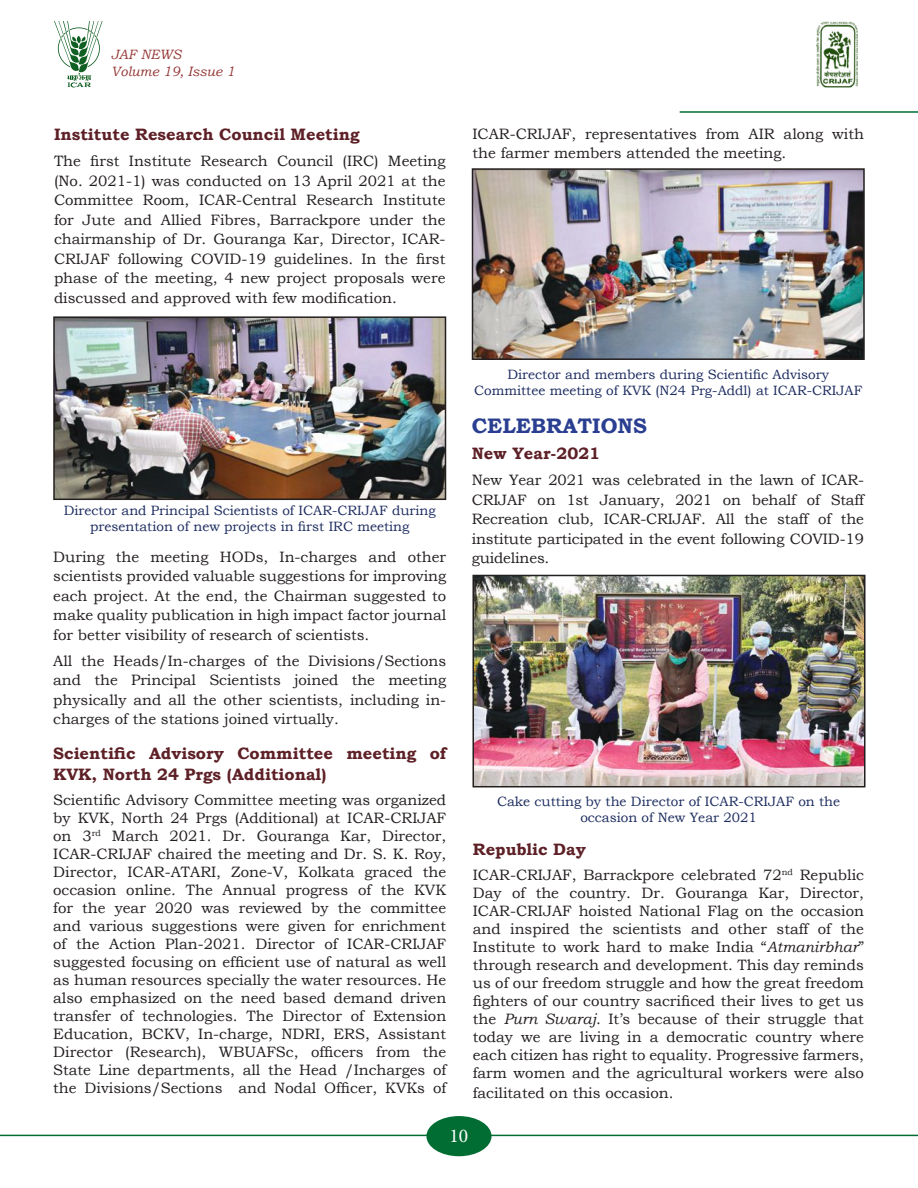
<style>
.page{position:relative;width:918px;height:1188px;background:#fff}
.page>*{position:absolute;margin:0;border:0;box-sizing:border-box;transform-origin:0 0}
.t1{font:700 21px "Bookman Old Style";color:#2a3f91}
.t2{font:19.5px "Minion Pro";color:#fff}
.t3{font:700 16.5px/21px "Bookman Old Style";color:#5d2026}
.t4{font:15px/18px "Bookman Old Style";color:#241f1f;text-align:justify}
.t5{font:13.5px/16.2px "Bookman Old Style";color:#1c2c5f;text-align:center}
.t6{font:italic 13.5px/16.2px "Bookman Old Style";color:#943634}
.s1{font-style:italic}
</style>
<div class="page">
<div style="left:426px;top:1116px;width:66px;height:40px;background:#016d33;border-radius:50%"></div>
<hr style="left:483px;top:1135px;width:435px;height:1px;background:#016d33">
<hr style="left:0;top:1135px;width:435px;height:1px;background:#016d33">
<svg style="left:54px;top:22px;width:49px;height:66px"></svg>
<img style="left:816px;top:21px;width:42px;height:67px">
<hr style="left:680px;top:111px;width:238px;height:2px;background:#016d33">
<img style="left:56px;top:319px;width:387px;height:178px">
<div style="left:53px;top:316px;width:393px;height:184px;border:2px solid #241f1f"></div>
<img style="left:475px;top:171px;width:387px;height:186px">
<div style="left:472px;top:168px;width:393px;height:192px;border:2px solid #241f1f"></div>
<img style="left:475px;top:578px;width:388px;height:206px">
<div style="left:472px;top:575px;width:394px;height:212px;border:2px solid #241f1f"></div>
<p class="t6" style="left:111px;top:46px;width:125px">JAF NEWS<br>Volume 19, Issue 1</p>
<p class="t3" style="left:54px;top:124px;width:307px">Institute Research Council Meeting</p>
<p class="t4" style="left:54px;top:152px;width:393px;line-height:19.5px">The first Institute Research Council (IRC) Meeting (No. 2021-1) was conducted on 13 April 2021 at the Committee Room, ICAR-Central Research Institute for Jute and Allied Fibres, Barrackpore under the chairmanship of Dr. Gouranga Kar, Director, ICAR-CRIJAF following COVID-19 guidelines. In the first phase of the meeting, 4 new project proposals were discussed and approved with few modification.</p>
<p class="t4" style="left:472px;top:124px;width:393px;line-height:19.5px">ICAR-CRIJAF, representatives from AIR along with the farmer members attended the meeting.</p>
<p class="t5" style="left:64px;top:502px;width:374px">Director and Principal Scientists of ICAR-CRIJAF during presentation of new projects in first IRC meeting</p>
<p class="t4" style="left:53px;top:547px;width:395px;line-height:19.5px">During the meeting HODs, In-charges and other scientists provided valuable suggestions for improving each project. At the end, the Chairman suggested to make quality publication in high impact factor journal for better visibility of research of scientists.</p>
<p class="t4" style="left:53px;top:651px;width:395px;line-height:19.5px">All the Heads/In-charges of the Divisions/Sections and the Principal Scientists joined the meeting physically and all the other scientists, including in&shy;charges of the stations joined virtually.</p>
<p class="t3" style="left:53px;top:742px;width:395px">Scientific Advisory Committee meeting of<br>KVK, North 24 Prgs (Additional)</p>
<p class="t4" style="left:53px;top:790px;width:395px">Scientific Advisory Committee meeting was organized by KVK, North 24 Prgs (Additional) at ICAR-CRIJAF on 3<sup>rd</sup> March 2021. Dr. Gouranga Kar, Director, ICAR-CRIJAF chaired the meeting and Dr. S. K. Roy, Director, ICAR-ATARI, Zone-V, Kolkata graced the occasion online. The Annual progress of the KVK for the year 2020 was reviewed by the committee and various suggestions were given for enrichment of the Action Plan-2021. Director of ICAR-CRIJAF suggested focusing on efficient use of natural as well as human resources specially the water resources. He also emphasized on the need based demand driven transfer of technologies. The Director of Extension Education, BCKV, In-charge, NDRI, ERS, Assistant Director (Research), WBUAFSc, officers from the State Line departments, all the Head /Incharges of the Divisions/Sections and Nodal Officer, KVKs of</p>
<p class="t5" style="left:474px;top:366px;width:390px">Director and members during Scientific Advisory<br>Committee meeting of KVK (N24 Prg-Addl) at ICAR-CRIJAF</p>
<h1 class="t1" style="left:472px;top:411px;width:177px">CELEBRATIONS</h1>
<p class="t3" style="left:472px;top:443px;width:130px">New Year-2021</p>
<p class="t4" style="left:472px;top:471px;width:394px;line-height:19.5px">New Year 2021 was celebrated in the lawn of ICAR-CRIJAF on 1st January, 2021 on behalf of Staff Recreation club, ICAR-CRIJAF. All the staff of the institute participated in the event following COVID-19 guidelines.</p>
<p class="t5" style="left:497px;top:794px;width:345px">Cake cutting by the Director of ICAR-CRIJAF on the occasion of New Year 2021</p>
<p class="t3" style="left:473px;top:839px;width:115px">Republic Day</p>
<p class="t4" style="left:473px;top:866px;width:393px">ICAR-CRIJAF, Barrackpore celebrated 72<sup>nd</sup> Republic Day of the country. Dr. Gouranga Kar, Director, ICAR-CRIJAF hoisted National Flag on the occasion and inspired the scientists and other staff of the Institute to work hard to make India “<span class="s1">Atmanirbhar</span>” through research and development. This day reminds us of our freedom struggle and how the great freedom fighters of our country sacrificed their lives to get us the <span class="s1">Purn Swaraj</span>. It’s because of their struggle that today we are living in a democratic country where each citizen has right to equality. Progressive farmers, farm women and the agricultural workers were also</p>
<p class="t4" style="left:473px;top:1084px;width:202px">facilitated on this occasion.</p>
<h2 class="t2" style="left:450px;top:1123px;width:20px">10</h2>
</div>
